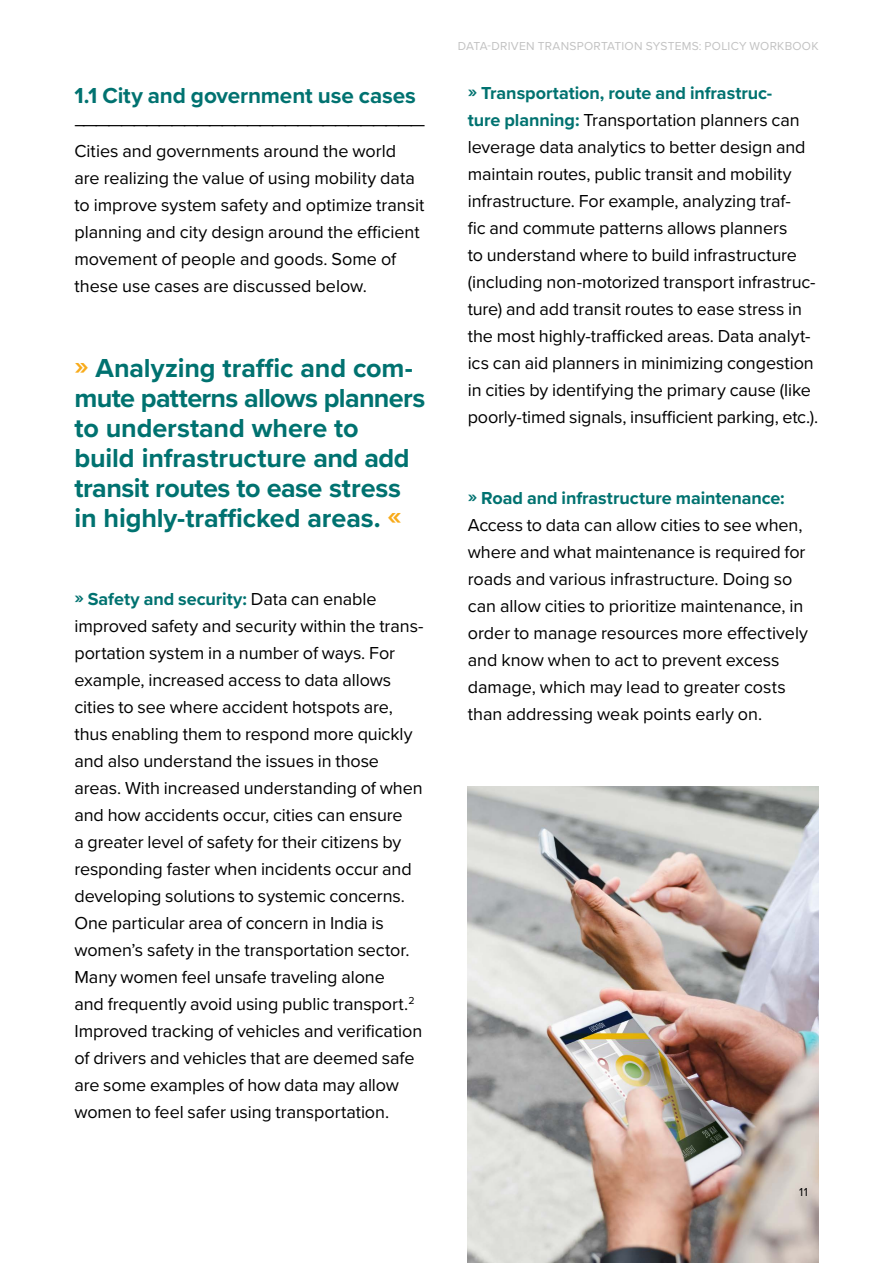
<style>
.page{position:relative;width:893px;height:1263px;background:#fff}
.page>*{position:absolute;margin:0;border:0;box-sizing:border-box;transform-origin:0 0}
.t1{font:700 27px/30px "Proxima Nova";letter-spacing:-.01em;color:#007270}
.t2{font:700 22.5px "Proxima Nova";letter-spacing:-.005em;color:#007270}
.t3{font:18px/27px "Proxima Nova";letter-spacing:-.005em;color:#000}
.t4{font:700 18px "Proxima Nova";letter-spacing:-.005em;color:#007270}
.t5{font:12px "Proxima Nova";letter-spacing:.02em;color:#c2c2c2}
.t6{font:12px "Proxima Nova";color:#000}
.s1{color:#f8ab1b}
.s2{font-weight:700;color:#007270}
</style>
<div class="page">
<img style="left:468px;top:787px;width:351px;height:476px">
<p class="t2" style="left:74px;top:79px;width:343px">1.1 City and government use cases</p>
<p class="t3" style="left:74px;top:110px;width:352px">–——————————————————————————— Cities and governments around the world are realizing the value of using mobility data to improve system safety and optimize transit planning and city design around the efficient movement of people and goods. Some of these use cases are discussed below.</p>
<h1 class="t1" style="left:74px;top:352px;width:352px"><span class="s1">»</span> Analyzing traffic and com&shy;mute patterns allows planners to understand where to build infrastructure and add transit routes to ease stress in highly-trafficked areas. <span class="s1">«</span></h1>
<p class="t3" style="left:74px;top:585px;width:351px"><span class="s2">» Safety and security:</span> Data can enable improved safety and security within the trans&shy;portation system in a number of ways. For example, increased access to data allows cities to see where accident hotspots are, thus enabling them to respond more quickly and also understand the issues in those areas. With increased understanding of when and how accidents occur, cities can ensure<br>a greater level of safety for their citizens by responding faster when incidents occur and developing solutions to systemic concerns.<br>One particular area of concern in India is women’s safety in the transportation sector.<br>Many women feel unsafe traveling alone<br>and frequently avoid using public transport.<sup>2<br></sup>Improved tracking of vehicles and verification of drivers and vehicles that are deemed safe are some examples of how data may allow women to feel safer using transportation.</p>
<p class="t5" style="left:458px;top:37px;width:362px">DATA-DRIVEN TRANSPORTATION SYSTEMS: POLICY WORKBOOK</p>
<p class="t3" style="left:468px;top:79px;width:352px"><span class="s2">» Transportation, route and infrastruc-<br>ture planning:</span> Transportation planners can leverage data analytics to better design and maintain routes, public transit and mobility infrastructure. For example, analyzing traf-<br>fic and commute patterns allows planners<br>to understand where to build infrastructure (including non-motorized transport infrastruc&shy;ture) and add transit routes to ease stress in the most highly-trafficked areas. Data analyt&shy;ics can aid planners in minimizing congestion in cities by identifying the primary cause (like poorly-timed signals, insufficient parking, etc.).</p>
<p class="t4" style="left:468px;top:485px;width:318px">» Road and infrastructure maintenance:</p>
<p class="t3" style="left:468px;top:511px;width:342px">Access to data can allow cities to see when, where and what maintenance is required for roads and various infrastructure. Doing so can allow cities to prioritize maintenance, in order to manage resources more effectively and know when to act to prevent excess damage, which may lead to greater costs than addressing weak points early on.</p>
<p class="t6" style="left:799px;top:1183px;width:10px">11</p>
</div>
